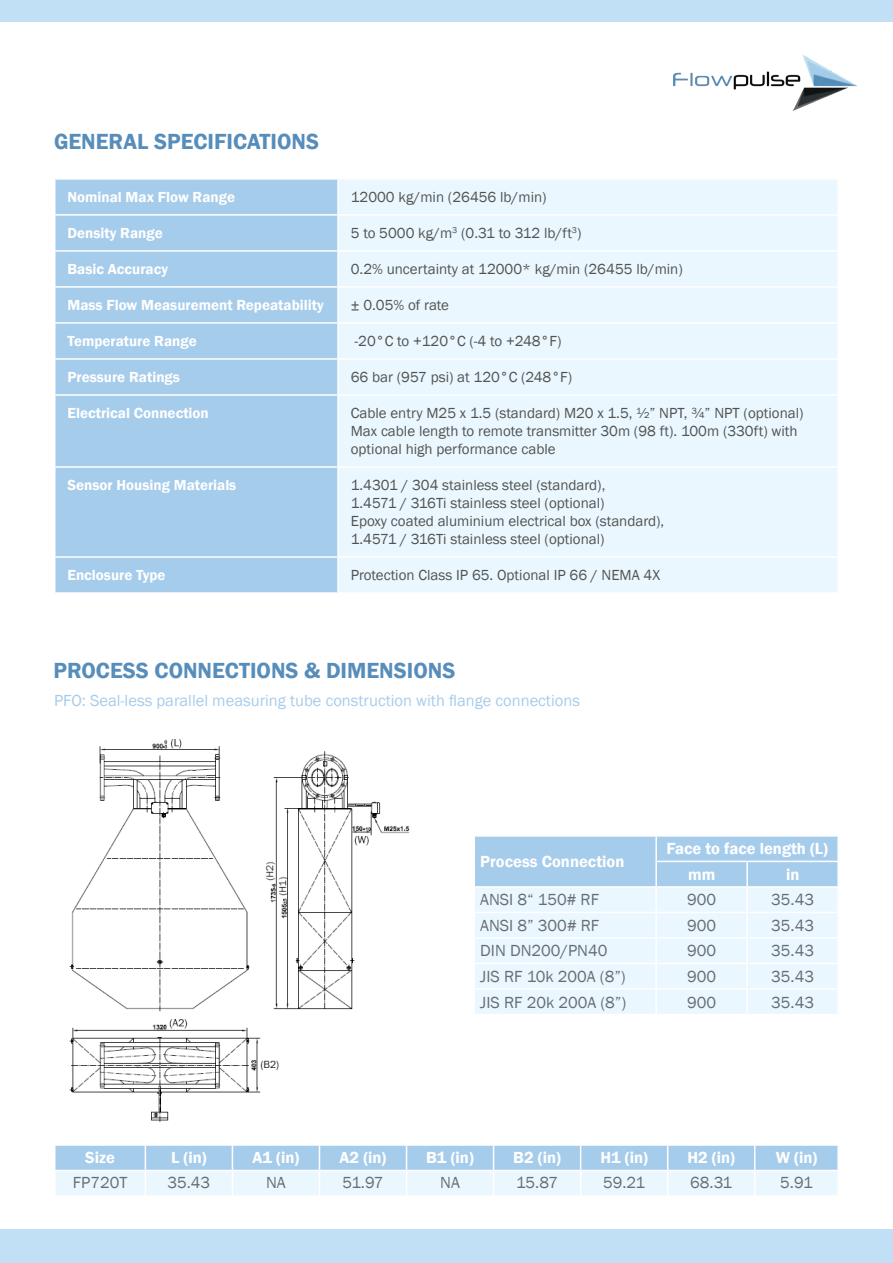
<style>
.page{position:relative;width:893px;height:1263px;background:#fff}
.page>*{position:absolute;margin:0;border:0;box-sizing:border-box;transform-origin:0 0}
.t1{font:600 22.5px "Franklin Gothic";color:#568dba}
.t2{font:16.5px "Franklin Gothic";color:#676e71}
.t3{font:600 16.5px "Franklin Gothic";color:#fff}
.t4{font:16.5px "Franklin Gothic";color:#a6ccec}
.t5{font:15px/18px "Franklin Gothic";color:#505352}
.t6{font:600 15px "Franklin Gothic";color:#fff}
</style>
<div class="page">
<div style="left:0;top:1229px;width:893px;height:34px;background:#c1dff5"></div>
<div style="left:0;top:0;width:893px;height:21px;background:#c1dff5"></div>
<img style="left:673px;top:54px;width:184px;height:56px">
<div style="left:56px;top:180px;width:281px;height:286px;background:#a6ccec"></div>
<div style="left:339px;top:180px;width:498px;height:286px;background:#ebf7fe"></div>
<div style="left:56px;top:468px;width:281px;height:124px;background:#a6ccec"></div>
<div style="left:339px;top:468px;width:498px;height:124px;background:#ebf7fe"></div>
<hr style="left:54px;top:214px;width:284px;height:2px;background:#fff">
<hr style="left:338px;top:214px;width:501px;height:2px;background:#fff">
<hr style="left:54px;top:250px;width:284px;height:2px;background:#fff">
<hr style="left:338px;top:250px;width:501px;height:2px;background:#fff">
<hr style="left:54px;top:286px;width:284px;height:2px;background:#fff">
<hr style="left:338px;top:286px;width:501px;height:2px;background:#fff">
<hr style="left:54px;top:322px;width:284px;height:2px;background:#fff">
<hr style="left:338px;top:322px;width:501px;height:2px;background:#fff">
<hr style="left:54px;top:358px;width:284px;height:2px;background:#fff">
<hr style="left:338px;top:358px;width:501px;height:2px;background:#fff">
<hr style="left:54px;top:394px;width:284px;height:2px;background:#fff">
<hr style="left:338px;top:394px;width:501px;height:2px;background:#fff">
<hr style="left:54px;top:556px;width:284px;height:2px;background:#fff">
<hr style="left:338px;top:556px;width:501px;height:2px;background:#fff">
<img style="left:69px;top:739px;width:341px;height:382px">
<svg style="left:55px;top:1145px;width:783px;height:50px;background:#cce3f5"></svg>
<hr style="left:837px;top:1171px;width:2px;height:24px;background:#fff">
<div style="left:475px;top:837px;width:362px;height:49px;background:#a6ccec"></div>
<div style="left:475px;top:888px;width:362px;height:126px;background:#ebf7fe"></div>
<hr style="left:655px;top:837px;width:2px;height:24px;background:#fff">
<hr style="left:655px;top:861px;width:92px;height:1px;background:#fff">
<hr style="left:655px;top:862px;width:2px;height:24px;background:#fff">
<hr style="left:747px;top:861px;width:92px;height:1px;background:#fff">
<hr style="left:746px;top:862px;width:2px;height:24px;background:#fff">
<hr style="left:655px;top:888px;width:2px;height:24px;background:#fff">
<hr style="left:746px;top:888px;width:2px;height:24px;background:#fff">
<hr style="left:473px;top:912px;width:183px;height:1px;background:#fff">
<hr style="left:656px;top:912px;width:91px;height:1px;background:#fff">
<hr style="left:655px;top:913px;width:2px;height:24px;background:#fff">
<hr style="left:747px;top:912px;width:92px;height:1px;background:#fff">
<hr style="left:746px;top:913px;width:2px;height:24px;background:#fff">
<hr style="left:473px;top:937px;width:183px;height:2px;background:#fff">
<hr style="left:656px;top:937px;width:91px;height:2px;background:#fff">
<hr style="left:655px;top:939px;width:2px;height:24px;background:#fff">
<hr style="left:747px;top:937px;width:92px;height:2px;background:#fff">
<hr style="left:746px;top:939px;width:2px;height:24px;background:#fff">
<hr style="left:473px;top:963px;width:183px;height:1px;background:#fff">
<hr style="left:656px;top:963px;width:91px;height:1px;background:#fff">
<hr style="left:655px;top:964px;width:2px;height:24px;background:#fff">
<hr style="left:747px;top:963px;width:92px;height:1px;background:#fff">
<hr style="left:746px;top:964px;width:2px;height:24px;background:#fff">
<hr style="left:473px;top:988px;width:183px;height:2px;background:#fff">
<hr style="left:656px;top:988px;width:91px;height:2px;background:#fff">
<hr style="left:655px;top:990px;width:2px;height:24px;background:#fff">
<hr style="left:747px;top:988px;width:92px;height:2px;background:#fff">
<hr style="left:746px;top:990px;width:2px;height:24px;background:#fff">
<p class="t1" style="left:54px;top:128px;width:267px">GENERAL SPECIFICATIONS</p>
<p class="t6" style="left:68px;top:188px;width:169px">Nominal Max Flow Range</p>
<p class="t5" style="left:351px;top:188px;width:197px">12000 kg/min (26456 lb/min)</p>
<p class="t6" style="left:68px;top:224px;width:97px">Density Range</p>
<p class="t5" style="left:351px;top:224px;width:232px">5 to 5000 kg/m<sup>3</sup> (0.31 to 312 lb/ft<sup>3</sup>)</p>
<p class="t6" style="left:67px;top:260px;width:102px">Basic Accuracy</p>
<p class="t5" style="left:351px;top:260px;width:334px">0.2% uncertainty at 12000* kg/min (26455 lb/min)</p>
<p class="t6" style="left:67px;top:296px;width:258px">Mass Flow Measurement Repeatability</p>
<p class="t5" style="left:351px;top:296px;width:100px">± 0.05% of rate</p>
<p class="t6" style="left:67px;top:332px;width:131px">Temperature Range</p>
<p class="t5" style="left:355px;top:332px;width:208px">-20°C to +120°C (-4 to +248°F)</p>
<p class="t6" style="left:67px;top:368px;width:114px">Pressure Ratings</p>
<p class="t5" style="left:351px;top:369px;width:223px">66 bar (957 psi) at 120°C (248°F)</p>
<p class="t6" style="left:67px;top:404px;width:143px">Electrical Connection</p>
<p class="t5" style="left:351px;top:405px;width:454px">Cable entry M25 x 1.5 (standard) M20 x 1.5, ½” NPT, ¾” NPT (optional)</p>
<p class="t5" style="left:351px;top:423px;width:448px">Max cable length to remote transmitter 30m (98 ft). 100m (330ft) with optional high performance cable</p>
<p class="t6" style="left:67px;top:476px;width:170px">Sensor Housing Materials</p>
<p class="t5" style="left:351px;top:477px;width:256px">1.4301 / 304 stainless steel (standard),</p>
<p class="t5" style="left:351px;top:495px;width:255px">1.4571 / 316Ti stainless steel (optional)</p>
<p class="t5" style="left:351px;top:513px;width:315px">Epoxy coated aluminium electrical box (standard),</p>
<p class="t5" style="left:351px;top:531px;width:255px">1.4571 / 316Ti stainless steel (optional)</p>
<p class="t6" style="left:67px;top:566px;width:100px">Enclosure Type</p>
<p class="t5" style="left:351px;top:567px;width:311px">Protection Class IP 65. Optional IP 66 / NEMA 4X</p>
<p class="t1" style="left:53px;top:656px;width:403px">PROCESS CONNECTIONS &amp; DIMENSIONS</p>
<p class="t4" style="left:54px;top:690px;width:527px">PFO: Seal-less parallel measuring tube construction with flange connections</p>
<p class="t3" style="left:480px;top:851px;width:146px">Process Connection</p>
<p class="t3" style="left:666px;top:839px;width:163px">Face to face length (L)</p>
<p class="t3" style="left:688px;top:864px;width:29px">mm</p>
<p class="t3" style="left:786px;top:864px;width:15px">in</p>
<p class="t2" style="left:480px;top:890px;width:120px">ANSI 8“ 150# RF</p>
<p class="t2" style="left:687px;top:890px;width:31px">900</p>
<p class="t2" style="left:771px;top:890px;width:44px">35.43</p>
<p class="t2" style="left:480px;top:915px;width:121px">ANSI 8” 300# RF</p>
<p class="t2" style="left:687px;top:915px;width:31px">900</p>
<p class="t2" style="left:771px;top:915px;width:44px">35.43</p>
<p class="t2" style="left:480px;top:941px;width:129px">DIN DN200/PN40</p>
<p class="t2" style="left:687px;top:941px;width:31px">900</p>
<p class="t2" style="left:771px;top:941px;width:44px">35.43</p>
<p class="t2" style="left:480px;top:966px;width:147px">JIS RF 10k 200A (8”)</p>
<p class="t2" style="left:687px;top:966px;width:31px">900</p>
<p class="t2" style="left:771px;top:966px;width:44px">35.43</p>
<p class="t2" style="left:480px;top:992px;width:148px">JIS RF 20k 200A (8”)</p>
<p class="t2" style="left:687px;top:992px;width:31px">900</p>
<p class="t2" style="left:771px;top:992px;width:44px">35.43</p>
<p class="t3" style="left:85px;top:1147px;width:31px">Size</p>
<p class="t3" style="left:171px;top:1147px;width:37px">L (in)</p>
<p class="t3" style="left:252px;top:1147px;width:48px">A1 (in)</p>
<p class="t3" style="left:340px;top:1147px;width:48px">A2 (in)</p>
<p class="t3" style="left:426px;top:1147px;width:49px">B1 (in)</p>
<p class="t3" style="left:513px;top:1147px;width:49px">B2 (in)</p>
<p class="t3" style="left:600px;top:1147px;width:49px">H1 (in)</p>
<p class="t3" style="left:687px;top:1147px;width:49px">H2 (in)</p>
<p class="t3" style="left:776px;top:1147px;width:43px">W (in)</p>
<p class="t2" style="left:73px;top:1172px;width:56px">FP720T</p>
<p class="t2" style="left:167px;top:1172px;width:44px">35.43</p>
<p class="t2" style="left:266px;top:1172px;width:21px">NA</p>
<p class="t2" style="left:343px;top:1172px;width:42px">51.97</p>
<p class="t2" style="left:440px;top:1172px;width:21px">NA</p>
<p class="t2" style="left:516px;top:1172px;width:43px">15.87</p>
<p class="t2" style="left:603px;top:1172px;width:44px">59.21</p>
<p class="t2" style="left:690px;top:1172px;width:44px">68.31</p>
<p class="t2" style="left:780px;top:1172px;width:34px">5.91</p>
</div>
